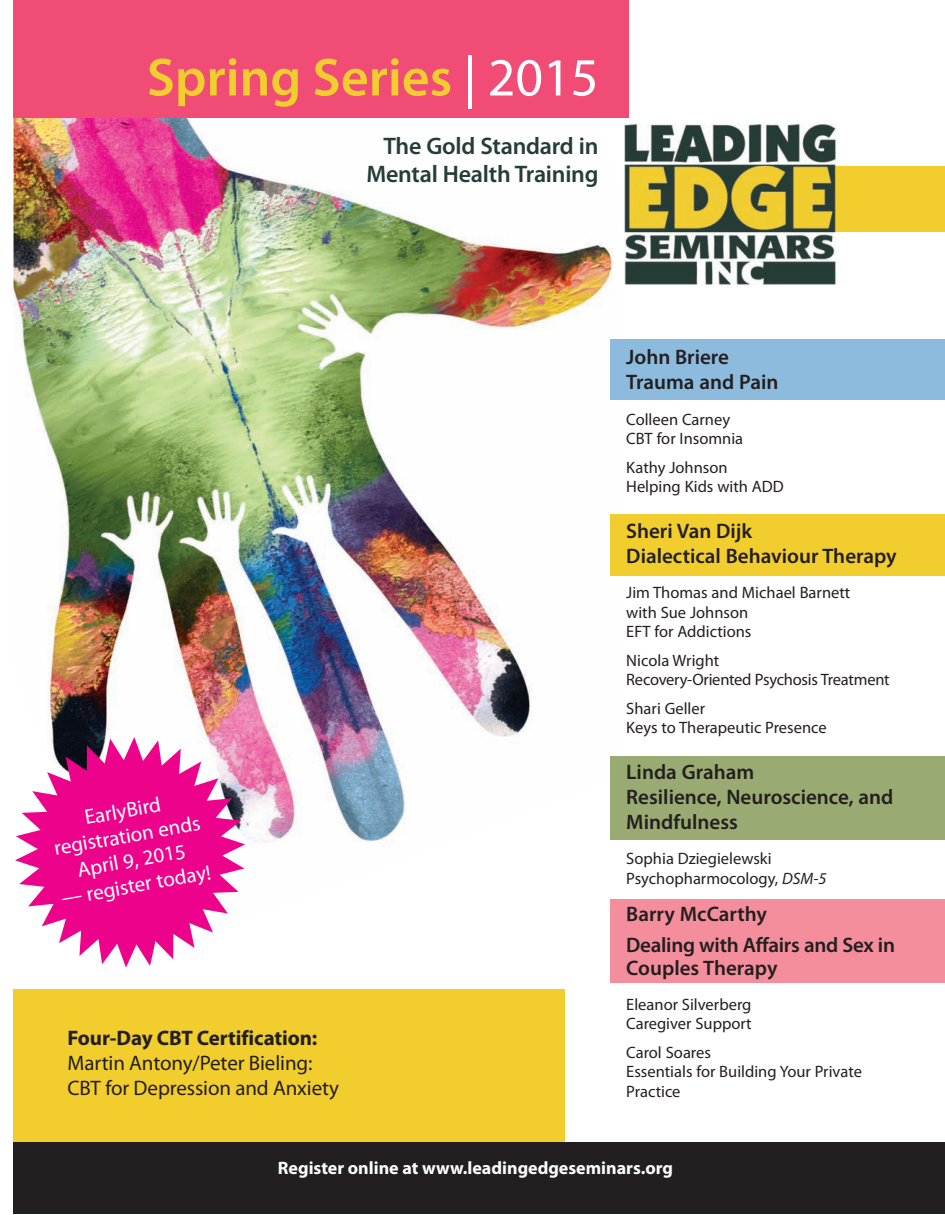
<style>
.page{position:relative;width:945px;height:1215px;background:#fff}
.page>*{position:absolute;margin:0;border:0;box-sizing:border-box;transform-origin:0 0}
.t1{font:600 54px "Myriad Pro";color:#f2cd2e}
.t2{font:600 24px/28.8px "Myriad Pro";letter-spacing:-.01em;color:#263c37;text-align:right}
.t3{font:600 21px/25.2px "Myriad Pro";color:#231f20}
.t4{font:21px/25.2px "Myriad Pro";letter-spacing:-.005em;color:#231f20}
.t5{font:21px/25.2px "Myriad Pro";color:#fff;text-align:center}
.t6{font:700 21px "Myriad Pro";letter-spacing:-.005em;color:#231f20}
.t7{font:700 18px "Myriad Pro";color:#fff}
.t8{font:16.5px/19.5px "Myriad Pro";color:#231f20}
.s1{font-weight:400;color:#fff}
.s2{font-style:italic}
</style>
<div class="page">
<img style="left:14px;top:118px;width:602px;height:729px">
<div style="left:610px;top:756px;width:335px;height:84px;background:#99aa72"></div>
<div style="left:610px;top:899px;width:335px;height:83px;background:#f48e9c"></div>
<div style="left:610px;top:515px;width:335px;height:61px;background:#f2cd2e"></div>
<div style="left:610px;top:339px;width:335px;height:60px;background:#8cbbdd"></div>
<div style="left:14px;top:989px;width:551px;height:159px;background:#f2cd2e"></div>
<div style="left:628px;top:166px;width:317px;height:66px;background:#f2cd2e"></div>
<img style="left:624px;top:123px;width:212px;height:162px">
<img style="left:628px;top:166px;width:208px;height:66px">
<div style="left:14px;top:0;width:615px;height:118px;background:#f04c75"></div>
<div style="left:14px;top:1143px;width:931px;height:71px;background:#231f20"></div>
<svg style="left:15px;top:737px;width:230px;height:231px;fill:#ed028c"></svg>
<h1 class="t1" style="left:147px;top:57px;width:453px">Spring Series <span class="s1">| 2015</span></h1>
<h2 class="t2" style="left:366px;top:133px;width:234px">The Gold Standard in<br>Mental Health Training</h2>
<p class="t5" style="left:48px;top:813px;width:150px;rotate:-10deg">EarlyBird registration ends<br>April 9, 2015</p>
<p class="t5" style="left:59px;top:888px;width:153px;rotate:-10deg">— register today!</p>
<p class="t6" style="left:68px;top:1030px;width:251px">Four-Day CBT Certification:</p>
<p class="t4" style="left:68px;top:1052px;width:273px">Martin Antony/Peter Bieling:<br>CBT for Depression and Anxiety</p>
<p class="t3" style="left:626px;top:346px;width:154px">John Briere<br>Trauma and Pain</p>
<p class="t8" style="left:626px;top:411px;width:118px">Colleen Carney<br>CBT for Insomnia</p>
<p class="t8" style="left:626px;top:459px;width:159px">Kathy Johnson<br>Helping Kids with ADD</p>
<p class="t3" style="left:626px;top:520px;width:272px">Sheri Van Dijk<br>Dialectical Behaviour Therapy</p>
<p class="t8" style="left:626px;top:584px;width:226px">Jim Thomas and Michael Barnett with Sue Johnson<br>EFT for Addictions</p>
<p class="t8" style="left:626px;top:652px;width:265px">Nicola Wright<br>Recovery-Oriented Psychosis Treatment</p>
<p class="t8" style="left:626px;top:700px;width:202px">Shari Geller<br>Keys to Therapeutic Presence</p>
<p class="t3" style="left:626px;top:761px;width:269px">Linda Graham<br>Resilience, Neuroscience, and<br>Mindfulness</p>
<p class="t8" style="left:626px;top:850px;width:202px">Sophia Dziegielewski<br>Psychopharmocology, <span class="s2">DSM-5</span></p>
<p class="t3" style="left:626px;top:900px;width:270px;line-height:31.2px">Barry McCarthy<br>Dealing with Affairs and Sex in</p>
<p class="t3" style="left:626px;top:957px;width:153px">Couples Therapy</p>
<p class="t8" style="left:626px;top:996px;width:127px">Eleanor Silverberg<br>Caregiver Support</p>
<p class="t8" style="left:626px;top:1044px;width:237px">Carol Soares<br>Essentials for Building Your Private<br>Practice</p>
<p class="t7" style="left:278px;top:1161px;width:397px">Register online at www.leadingedgeseminars.org</p>
</div>
